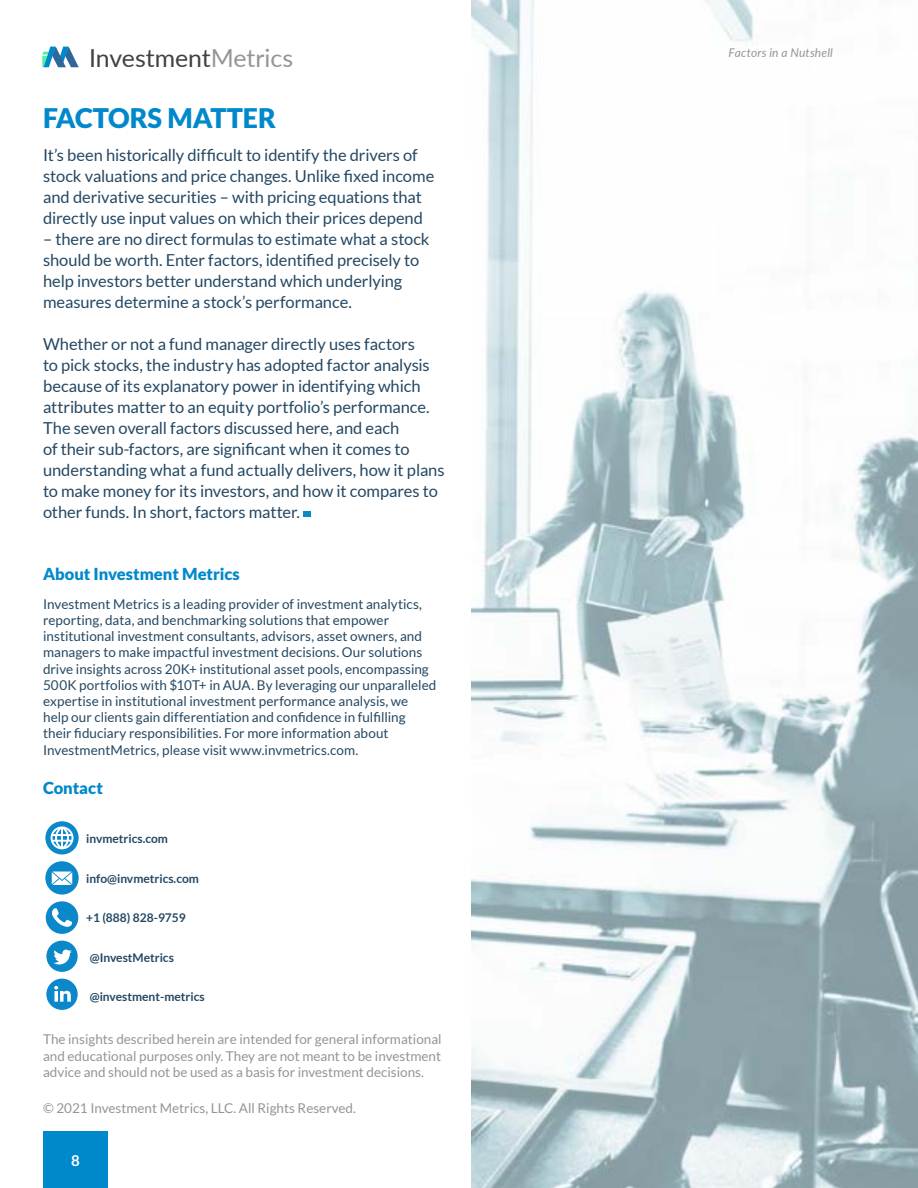
<style>
.page{position:relative;width:918px;height:1188px;background:#fff}
.page>*{position:absolute;margin:0;border:0;box-sizing:border-box;transform-origin:0 0}
.t1{font:900 27px "Lato";color:#08c}
.t2{font:24.9px "Lato";color:#414042}
.Caption___Footer__al{font:16.5px/21px "Lato";letter-spacing:-.005em;color:#244863}
.Caption___Footer__al-2{font:900 16.5px "Lato";letter-spacing:-.005em;color:#08c}
.Body_Text__align_lef{font:700 15px "Lato";color:#fff}
.Caption___Footer__al-3{font:13.5px/16.2px "Lato";color:#244863}
.t3{font:13.5px/16.2px "Lato";color:#939598;text-align:justify}
.t4{font:700 12px "Lato";color:#244863}
.Caption___Footer__al-4{font:italic 12px "Lato";letter-spacing:.015em;color:#939598}
.s1{color:#939598}
</style>
<div class="page">
<svg style="left:45px;top:861px;width:34px;height:34px"></svg>
<svg style="left:45px;top:821px;width:34px;height:34px"></svg>
<svg style="left:46px;top:901px;width:32px;height:33px"></svg>
<svg style="left:46px;top:941px;width:32px;height:31px"></svg>
<svg style="left:46px;top:979px;width:32px;height:31px"></svg>
<img style="left:472px;top:0;width:446px;height:1188px">
<svg style="left:42px;top:47px;width:37px;height:20px"></svg>
<div style="left:303px;top:511px;width:8px;height:6px;background:#0a88ca"></div>
<div style="left:43px;top:1131px;width:65px;height:57px;background:#08c"></div>
<p class="t2" style="left:89px;top:40px;width:206px">Investment<span class="s1">Metrics</span></p>
<p class="Caption___Footer__al-4" style="left:729px;top:44px;width:106px">Factors in a Nutshell</p>
<p class="t1" style="left:43px;top:102px;width:235px">FACTORS MATTER</p>
<p class="Caption___Footer__al" style="left:43px;top:145px;width:393px">It’s been historically difficult to identify the drivers of stock valuations and price changes. Unlike fixed income and derivative securities – with pricing equations that directly use input values on which their prices depend</p>
<p class="Caption___Footer__al" style="left:43px;top:229px;width:388px">– there are no direct formulas to estimate what a stock should be worth. Enter factors, identified precisely to help investors better understand which underlying measures determine a stock’s performance.</p>
<p class="Caption___Footer__al" style="left:43px;top:334px;width:403px">Whether or not a fund manager directly uses factors<br>to pick stocks, the industry has adopted factor analysis because of its explanatory power in identifying which attributes matter to an equity portfolio’s performance.<br>The seven overall factors discussed here, and each<br>of their sub-factors, are significant when it comes to understanding what a fund actually delivers, how it plans to make money for its investors, and how it compares to other funds. In short, factors matter.</p>
<p class="Caption___Footer__al-2" style="left:43px;top:564px;width:198px">About Investment Metrics</p>
<p class="Caption___Footer__al-3" style="left:43px;top:596px;width:395px">Investment Metrics is a leading provider of investment analytics, reporting, data, and benchmarking solutions that empower institutional investment consultants, advisors, asset owners, and managers to make impactful investment decisions. Our solutions drive insights across 20K+ institutional asset pools, encompassing 500K portfolios with $10T+ in AUA. By leveraging our unparalleled expertise in institutional investment performance analysis, we help our clients gain differentiation and confidence in fulfilling their fiduciary responsibilities. For more information about InvestmentMetrics, please visit www.invmetrics.com.</p>
<p class="Caption___Footer__al-2" style="left:43px;top:778px;width:61px">Contact</p>
<p class="t4" style="left:86px;top:831px;width:83px">invmetrics.com</p>
<p class="t4" style="left:86px;top:872px;width:114px">info@invmetrics.com</p>
<p class="t4" style="left:86px;top:911px;width:101px">+1 (888) 828-9759</p>
<p class="t4" style="left:90px;top:950px;width:86px">@InvestMetrics</p>
<p class="t4" style="left:90px;top:990px;width:116px">@investment-metrics</p>
<p class="t3" style="left:43px;top:1031px;width:400px">The insights described herein are intended for general informational and educational purposes only. They are not meant to be investment advice and should not be used as a basis for investment decisions.</p>
<p class="t3" style="left:43px;top:1100px;width:314px">© 2021 Investment Metrics, LLC. All Rights Reserved.</p>
<p class="Body_Text__align_lef" style="left:71px;top:1152px;width:10px">8</p>
</div>
